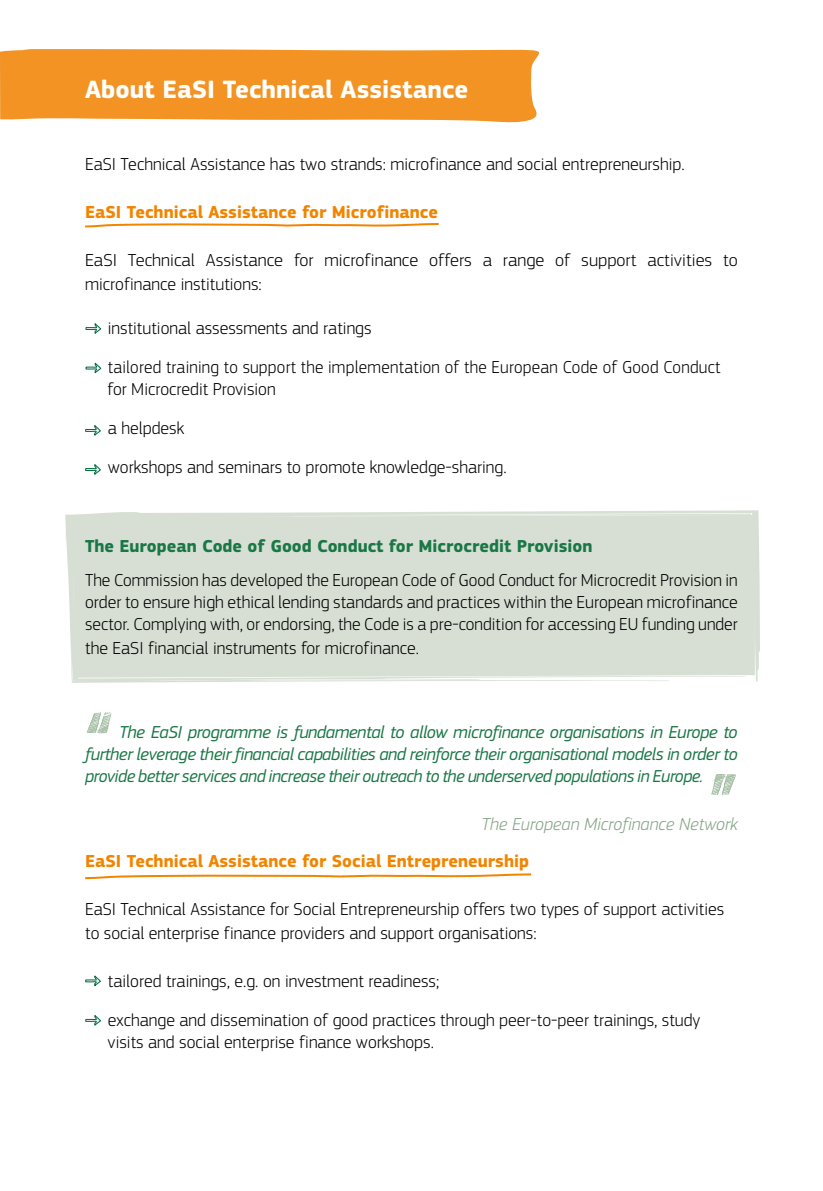
<style>
.page{position:relative;width:823px;height:1191px;background:#fff}
.page>*{position:absolute;margin:0;border:0;box-sizing:border-box;transform-origin:0 0}
.t1{font:700 26px "EC Square Sans Pro";color:#fff}
.Bullet_green{font:300 18px/22px "EC Square Sans Pro";color:#000}
.Citation_green{font:italic 18px/22px "EC Square Sans Pro";letter-spacing:-.025em;color:#1a7746;text-align:justify}
.Body{font:300 18px/24px "EC Square Sans Pro";color:#000}
.t2{font:700 18px "EC Square Sans Pro";color:#f18500}
.t3{font:700 18px "EC Square Sans Pro";color:#1a7746}
.Name_after_citation{font:italic 300 18px "EC Square Sans Pro";color:#84a485}
</style>
<div class="page">
<div style="left:65px;top:510px;width:694px;height:173px;background:#d7dfd4"></div>
<svg style="left:0;top:49px;width:540px;height:74px;background:#f39930"></svg>
<svg style="left:85px;top:873px;width:447px;height:7px"></svg>
<svg style="left:85px;top:223px;width:354px;height:5px"></svg>
<svg style="left:87px;top:712px;width:25px;height:21px"></svg>
<svg style="left:711px;top:774px;width:24px;height:21px"></svg>
<svg style="left:85px;top:323px;width:17px;height:10px"></svg>
<svg style="left:85px;top:362px;width:17px;height:11px"></svg>
<svg style="left:85px;top:425px;width:16px;height:10px"></svg>
<svg style="left:85px;top:464px;width:16px;height:10px"></svg>
<svg style="left:85px;top:975px;width:16px;height:10px"></svg>
<svg style="left:85px;top:1015px;width:16px;height:10px"></svg>
<h1 class="t1" style="left:85px;top:74px;width:384px">About EaSI Technical Assistance</h1>
<h1 class="Bullet_green" style="left:85px;top:153px;width:600px">EaSI Technical Assistance has two strands: microfinance and social entrepreneurship.</h1>
<h2 class="t2" style="left:85px;top:202px;width:354px">EaSI Technical Assistance for Microfinance</h2>
<p class="Body" style="left:85px;top:248px;width:654px">EaSI Technical Assistance for microfinance offers a range of support activities to microfinance institutions:</p>
<p class="Bullet_green" style="left:108px;top:317px;width:265px">institutional assessments and ratings</p>
<p class="Bullet_green" style="left:108px;top:356px;width:614px">tailored training to support the implementation of the European Code of Good Conduct for Microcredit Provision</p>
<p class="Bullet_green" style="left:108px;top:417px;width:78px">a helpdesk</p>
<p class="Bullet_green" style="left:108px;top:456px;width:400px">workshops and seminars to promote knowledge-sharing.</p>
<h1 class="t3" style="left:85px;top:535px;width:508px">The European Code of Good Conduct for Microcredit Provision</h1>
<h1 class="Bullet_green" style="left:85px;top:568px;width:654px;text-align:justify">The Commission has developed the European Code of Good Conduct for Microcredit Provision in order to ensure high ethical lending standards and practices within the European microfinance sector. Complying with, or endorsing, the Code is a pre-condition for accessing EU funding under</h1>
<h1 class="Bullet_green" style="left:85px;top:636px;width:335px">the EaSI financial instruments for microfinance.</h1>
<p class="Citation_green" style="left:85px;top:721px;width:653px;text-indent:34px">The EaSI programme is fundamental to allow microfinance organisations in Europe to further leverage their financial capabilities and reinforce their organisational models in order to provide better services and increase their outreach to the underserved populations in Europe.</p>
<p class="Name_after_citation" style="left:481px;top:813px;width:257px">The European Microfinance Network</p>
<h1 class="t2" style="left:85px;top:850px;width:445px">EaSI Technical Assistance for Social Entrepreneurship</h1>
<h1 class="Bullet_green" style="left:85px;top:896px;width:640px;line-height:24px">EaSI Technical Assistance for Social Entrepreneurship offers two types of support activities to social enterprise finance providers and support organisations:</h1>
<p class="Bullet_green" style="left:108px;top:969px;width:333px">tailored trainings, e.g. on investment readiness;</p>
<p class="Bullet_green" style="left:108px;top:1008px;width:594px">exchange and dissemination of good practices through peer-to-peer trainings, study visits and social enterprise finance workshops.</p>
</div>
